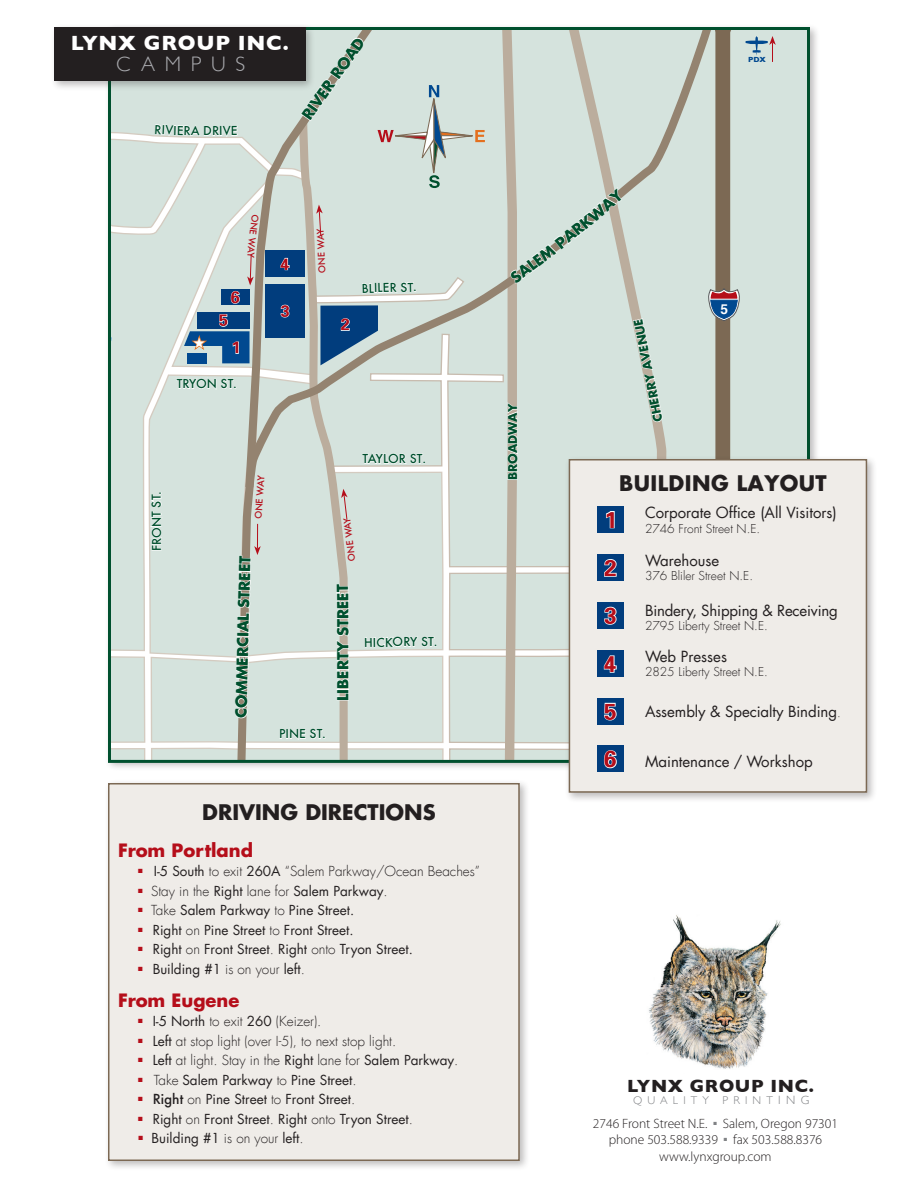
<style>
.page{position:relative;width:918px;height:1188px;background:#fff}
.page>*{position:absolute;margin:0;border:0;box-sizing:border-box;transform-origin:0 0}
.t1{font:700 21px "Futura";color:#231f20}
.t2{font:700 21px "Futura";letter-spacing:.02em;color:#231f20}
.t3{font:700 21px "Gill Sans";letter-spacing:.035em;color:#fff}
.t4{font:700 21px "Uniform";color:#b50e1a}
.t5{font:300 21px "Gill Sans";letter-spacing:.46em;color:#a8a9ad}
.t6{font:italic 700 18px "Futura";color:#b50e1a}
.t7{font:700 18px "Gill Sans";letter-spacing:.035em;color:#231f20}
.t8{font:15px "Futura";color:#231f20}
.t9{font:700 15px "Futura";color:#00502e}
.t10{font:700 15px "Uniform";color:#b50e1a}
.t11{font:700 13.8px "Helvetica";color:#fff}
.t12{font:13.5px "Futura";color:#231f20}
.t13{font:300 13.5px "Futura";color:#231f20}
.t14{font:300 13.5px/16.2px "Myriad Pro";color:#231f20;text-align:center}
.t15{font:300 12px "Futura";color:#231f20}
.t16{font:500 12px "Futura";letter-spacing:-.005em;color:#00502e}
.t17{font:700 12px "Futura";letter-spacing:-.01em;color:#00502e}
.t18{font:300 11.25px "Gill Sans";letter-spacing:.46em;color:#808285}
.t19{font:500 9px "Futura";color:#b50e1a}
.t20{font:700 7.5px "Gill Sans";color:#014990}
.t21{font:6px "Zapf Dingbats";color:#b50e1a}
.s1{font-weight:400}
.s2{font-weight:300}
.s3{font-weight:500}
.s4{font-weight:300;font-size:12px}
.s5{font-size:12px}
</style>
<div class="page">
<div style="left:104px;top:23px;width:716px;height:749px;background:#231f20;opacity:.3"></div>
<div style="left:730px;top:31px;width:76px;height:424px;background:#d5e3dd"></div>
<svg style="left:485px;top:31px;width:231px;height:728px"></svg>
<div style="left:716px;top:28px;width:14px;height:733px;background:#7c6954"></div>
<svg style="left:708px;top:288px;width:32px;height:33px"></svg>
<div style="left:565px;top:455px;width:312px;height:348px;background:#231f20;opacity:.3"></div>
<div style="left:569px;top:460px;width:297px;height:332px;background:#efece8"></div>
<div style="left:569px;top:459px;width:298px;height:334px;border:2px solid #7c6954"></div>
<div style="left:597px;top:746px;width:27px;height:26px;background:#013d7d"></div>
<div style="left:104px;top:779px;width:426px;height:393px;background:#231f20;opacity:.3"></div>
<div style="left:109px;top:784px;width:410px;height:376px;background:#efece8"></div>
<div style="left:108px;top:783px;width:412px;height:378px;border:2px solid #7c6954"></div>
<div style="left:50px;top:23px;width:265px;height:68px;background:#231f20;opacity:.3"></div>
<div style="left:54px;top:27px;width:251px;height:54px;background:#231f20"></div>
<img style="left:649px;top:915px;width:132px;height:154px">
<svg style="left:670px;top:28px;width:106px;height:34px"></svg>
<svg style="left:495px;top:28px;width:129px;height:741px"></svg>
<svg style="left:632px;top:318px;width:31px;height:105px"></svg>
<svg style="left:110px;top:28px;width:375px;height:733px"></svg>
<h1 class="t3" style="left:71px;top:26px;width:219px">LYNX GROUP INC.</h1>
<h1 class="t5" style="left:116px;top:47px;width:131px">CAMPUS</h1>
<p class="t16" style="left:173px;top:122px;width:28px;rotate:1deg">IERA</p>
<p class="t16" style="left:203px;top:123px;width:36px">DRIVE</p>
<p class="t9" style="left:297px;top:112px;width:98px;rotate:-55deg">RIVER ROAD</p>
<p class="t20" style="left:748px;top:53px;width:19px">PDX</p>
<p class="t19" style="left:262px;top:215px;width:35px;rotate:97deg">ONE W</p>
<p class="t10" style="left:231px;top:287px;width:11px">6</p>
<p class="t10" style="left:219px;top:311px;width:11px">5</p>
<p class="t10" style="left:193px;top:338px;width:47px"><sup>★</sup> 1</p>
<p class="t16" style="left:177px;top:376px;width:62px">TRYON ST.</p>
<p class="t10" style="left:280px;top:254px;width:11px">4</p>
<p class="t10" style="left:280px;top:301px;width:11px">3</p>
<p class="t19" style="left:316px;top:273px;width:35px;rotate:-92deg">ONE W</p>
<p class="t10" style="left:341px;top:315px;width:11px">2</p>
<p class="t16" style="left:361px;top:280px;width:57px;rotate:-2deg">BLILER ST.</p>
<p class="t16" style="left:148px;top:551px;width:61px;rotate:-90deg">FRONT ST.</p>
<p class="t19" style="left:252px;top:519px;width:45px;rotate:-86deg">ONE WAY</p>
<p class="t9" style="left:232px;top:637px;width:83px;rotate:-88deg">IAL STREET</p>
<p class="t9" style="left:231px;top:718px;width:83px;rotate:-89deg">COMMERC</p>
<p class="t16" style="left:363px;top:450px;width:65px">TAYLOR ST.</p>
<p class="t19" style="left:344px;top:546px;width:30px;rotate:-97deg">E WAY</p>
<p class="t16" style="left:279px;top:726px;width:48px">PINE ST.</p>
<p class="t9" style="left:332px;top:701px;width:94px;rotate:-90deg">LIBERTY STR</p>
<p class="t16" style="left:364px;top:634px;width:48px;rotate:-1deg">HICKOR</p>
<p class="t16" style="left:410px;top:634px;width:29px">Y ST.</p>
<h1 class="t1" style="left:202px;top:797px;width:235px">DRIVING DIRECTIONS</h1>
<h2 class="t6" style="left:118px;top:837px;width:136px">From Portland</h2>
<p class="t21" style="left:138px;top:868px;width:6px">■</p>
<p class="t13" style="left:154px;top:862px;width:328px"><span class="s1">I-5 South</span> to exit <span class="s1">260A</span> “Salem Parkway/Ocean Beaches”</p>
<p class="t13" style="left:138px;top:882px;width:251px"><sup>■</sup> Stay in the <span class="s1">Right</span> lane for <span class="s1">Salem Parkway</span>.</p>
<p class="t21" style="left:138px;top:907px;width:6px">■</p>
<p class="t12" style="left:151px;top:901px;width:205px"><span class="s2">Take</span> Salem Parkway <span class="s2">to</span> Pine Street.</p>
<p class="t21" style="left:138px;top:927px;width:6px">■</p>
<p class="t12" style="left:153px;top:920px;width:202px">Right <span class="s2">on</span> Pine Street <span class="s2">to</span> Front Street.</p>
<p class="t21" style="left:138px;top:946px;width:6px">■</p>
<p class="t12" style="left:153px;top:940px;width:262px">Right <span class="s2">on</span> Front Street<span class="s2">.</span> Right <span class="s2">onto</span> Tryon Street.</p>
<p class="t21" style="left:138px;top:966px;width:6px">■</p>
<p class="t12" style="left:153px;top:959px;width:154px">Building #1 <span class="s2">is on your</span> left<span class="s2">.</span></p>
<h2 class="t6" style="left:118px;top:987px;width:123px">From Eugene</h2>
<p class="t21" style="left:138px;top:1018px;width:6px">■</p>
<p class="t13" style="left:153px;top:1012px;width:170px"><span class="s1">I-5 North</span> to exit <span class="s1">260</span> (Keizer).</p>
<p class="t21" style="left:138px;top:1038px;width:6px">■</p>
<p class="t13" style="left:153px;top:1032px;width:245px"><span class="s1">Left</span> at stop light (over I-5), to next stop light.</p>
<p class="t21" style="left:138px;top:1057px;width:6px">■</p>
<p class="t13" style="left:153px;top:1051px;width:307px"><span class="s1">Left</span> at light. Stay in the <span class="s1">Right</span> lane for <span class="s1">Salem Parkway</span>.</p>
<p class="t21" style="left:138px;top:1077px;width:6px">■</p>
<p class="t12" style="left:154px;top:1070px;width:204px"><span class="s2">Take</span> Salem Parkway <span class="s2">to</span> Pine Street<span class="s2">.</span></p>
<p class="t21" style="left:138px;top:1096px;width:6px">■</p>
<p class="t12" style="left:153px;top:1090px;width:204px"><span class="s3">Right</span> <span class="s2">on</span> Pine Street <span class="s2">to</span> Front Street<span class="s2">.</span></p>
<p class="t21" style="left:138px;top:1116px;width:6px">■</p>
<p class="t12" style="left:153px;top:1109px;width:262px">Right <span class="s2">on</span> Front Street<span class="s2">.</span> Right <span class="s2">onto</span> Tryon Street<span class="s2">.</span></p>
<p class="t21" style="left:139px;top:1135px;width:6px">■</p>
<p class="t12" style="left:152px;top:1129px;width:154px">Building #1 <span class="s2">is on your</span> left<span class="s2">.</span></p>
<p class="t9" style="left:551px;top:237px;width:45px;rotate:-39deg">PARK</p>
<p class="t9" style="left:506px;top:271px;width:53px;rotate:-37deg">SALEM</p>
<p class="t17" style="left:504px;top:480px;width:79px;rotate:-90deg">BROADWAY</p>
<p class="t17" style="left:648px;top:416px;width:98px;rotate:-101deg">HERRY AVENUE</p>
<p class="t11" style="left:720px;top:300px;width:9px">5</p>
<h1 class="t2" style="left:619px;top:469px;width:209px">BUILDING LAYOUT</h1>
<h1 class="t4" style="left:606px;top:506px;width:11px">1</h1>
<p class="t8" style="left:645px;top:503px;width:193px">Corporate Office (All Visitors)</p>
<p class="t15" style="left:645px;top:521px;width:117px">2746 Front Street N.E.</p>
<h1 class="t4" style="left:604px;top:554px;width:15px">2</h1>
<p class="t8" style="left:645px;top:550px;width:76px">Warehouse</p>
<p class="t15" style="left:645px;top:568px;width:110px">376 Bliler Street N.E.</p>
<h1 class="t4" style="left:604px;top:602px;width:14px">3</h1>
<p class="t8" style="left:645px;top:600px;width:194px">Bindery, Shipping &amp; Receiving</p>
<p class="t15" style="left:645px;top:618px;width:124px">2795 Liberty Street N.E.</p>
<h1 class="t4" style="left:604px;top:650px;width:15px">4</h1>
<p class="t8" style="left:645px;top:646px;width:84px">Web Presses</p>
<p class="t15" style="left:645px;top:664px;width:124px">2825 Liberty Street N.E.</p>
<h1 class="t4" style="left:604px;top:698px;width:14px">5</h1>
<p class="t8" style="left:645px;top:701px;width:197px">Assembly &amp; Specialty Binding<span class="s4">.</span></p>
<h1 class="t4" style="left:604px;top:745px;width:15px">6</h1>
<p class="t8" style="left:645px;top:751px;width:169px">Maintenance / Workshop</p>
<h2 class="t7" style="left:627px;top:1072px;width:188px">LYNX GROUP INC.</h2>
<p class="t18" style="left:633px;top:1091px;width:178px">QUALITY PRINT<span class="s5">ING</span></p>
<p class="t14" style="left:593px;top:1115px;width:247px">2746 Front Street N.E. <sup>■</sup> Salem, Oregon 97301 phone 503.588.9339 <sup>■</sup> fax 503.588.8376 www.lynxgroup.com</p>
</div>
